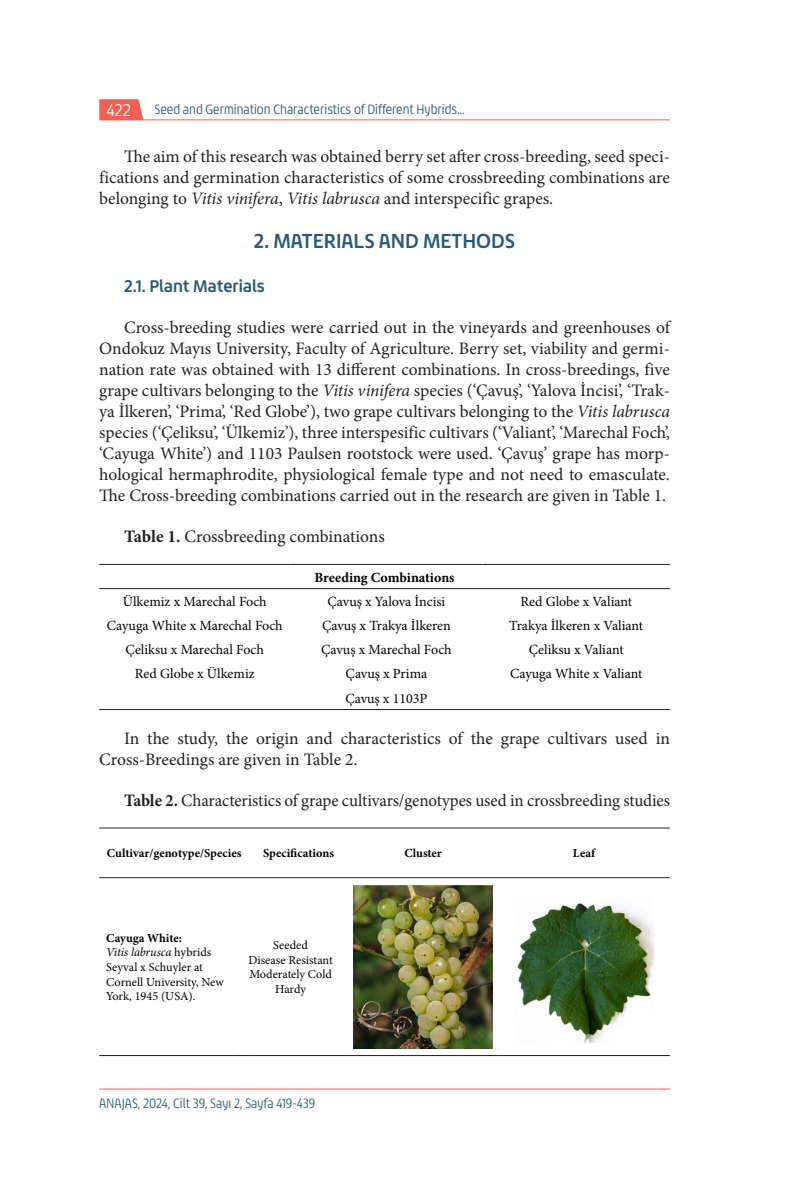
<style>
.page{position:relative;width:794px;height:1191px;background:#fff}
.page>*{position:absolute;margin:0;border:0;box-sizing:border-box;transform-origin:0 0}
.SYFA_ICI_BASLIK{font:21px "Chypre Nor Bol";color:#285b77}
.ANA_METİN{font:17.5px/21px "Minion Pro";letter-spacing:-.005em;color:#231f20;text-align:justify}
.ARA_BASLIK{font:17.5px "Chypre Nor Bol";color:#285b77}
.t1{font:17.5px "Chypre Nor Boo";color:#fff}
.Table_Paragraph{font:14px "Minion Pro";color:#000}
.t2{font:14px "Chypre Con Boo";color:#285b77}
.Table_Paragraph-2{font:700 14px "Minion Pro";letter-spacing:-.005em;color:#000}
.Table_Paragraph-3{font:12.25px/14.7px "Minion Pro";color:#000}
.Table_Paragraph-4{font:700 12.25px "Minion Pro";color:#000}
.s1{font-style:italic}
.s2{font-weight:700}
</style>
<div class="page">
<svg style="left:99px;top:99px;width:44px;height:21px"></svg>
<hr style="left:99px;top:120px;width:571px;height:1px;background:#f16153">
<hr style="left:99px;top:1088px;width:571px;height:1px;background:#f16153">
<hr style="left:99px;top:588px;width:191px;height:1px;background:#231f20">
<hr style="left:290px;top:588px;width:192px;height:1px;background:#231f20">
<hr style="left:482px;top:588px;width:188px;height:1px;background:#231f20">
<hr style="left:99px;top:564px;width:191px;height:1px;background:#231f20">
<hr style="left:290px;top:564px;width:192px;height:1px;background:#231f20">
<hr style="left:482px;top:564px;width:188px;height:1px;background:#231f20">
<hr style="left:99px;top:709px;width:191px;height:1px;background:#231f20">
<hr style="left:290px;top:709px;width:192px;height:1px;background:#231f20">
<hr style="left:482px;top:709px;width:188px;height:1px;background:#231f20">
<svg style="left:233px;top:1055px;width:16px;height:1px"></svg>
<hr style="left:249px;top:1055px;width:99px;height:1px;background:#231f20">
<hr style="left:99px;top:1055px;width:134px;height:1px;background:#231f20">
<hr style="left:348px;top:1055px;width:150px;height:1px;background:#231f20">
<hr style="left:498px;top:1055px;width:172px;height:1px;background:#231f20">
<hr style="left:99px;top:827px;width:134px;height:1px;background:#231f20">
<svg style="left:233px;top:827px;width:16px;height:1px"></svg>
<hr style="left:249px;top:827px;width:99px;height:1px;background:#231f20">
<hr style="left:348px;top:827px;width:150px;height:1px;background:#231f20">
<hr style="left:498px;top:827px;width:172px;height:1px;background:#231f20">
<hr style="left:99px;top:877px;width:134px;height:1px;background:#231f20">
<svg style="left:233px;top:877px;width:16px;height:1px"></svg>
<hr style="left:249px;top:877px;width:99px;height:1px;background:#231f20">
<hr style="left:348px;top:877px;width:150px;height:1px;background:#231f20">
<hr style="left:498px;top:877px;width:172px;height:1px;background:#231f20">
<img style="left:354px;top:885px;width:138px;height:163px">
<img style="left:517px;top:903px;width:136px;height:139px">
<p class="t1" style="left:106px;top:100px;width:26px">422</p>
<p class="t2" style="left:155px;top:101px;width:311px">Seed and Germination Characteristics of Different Hybrids...</p>
<p class="ANA_METİN" style="left:99px;top:146px;width:572px;text-indent:25px">The aim of this research was obtained berry set after cross-breeding, seed speci&shy;fications and germination characteristics of some crossbreeding combinations are belonging to <span class="s1">Vitis vinifera</span>, <span class="s1">Vitis labrusca</span> and interspecific grapes.</p>
<p class="SYFA_ICI_BASLIK" style="left:254px;top:229px;width:263px">2. MATERIALS AND METHODS</p>
<p class="ARA_BASLIK" style="left:124px;top:276px;width:142px">2.1. Plant Materials</p>
<p class="ANA_METİN" style="left:99px;top:317px;width:572px;text-indent:25px">Cross-breeding studies were carried out in the vineyards and greenhouses of Ondokuz Mayıs University, Faculty of Agriculture. Berry set, viability and germi&shy;nation rate was obtained with 13 different combinations. In cross-breedings, five grape cultivars belonging to the <span class="s1">Vitis vinifera</span> species (‘Çavuş’, ‘Yalova İncisi’, ‘Trak&shy;ya İlkeren’, ‘Prima’, ‘Red Globe’), two grape cultivars belonging to the <span class="s1">Vitis labrusca </span>species (‘Çeliksu’, ‘Ülkemiz’), three interspesific cultivars (‘Valiant’, ‘Marechal Foch’, ‘Cayuga White’) and 1103 Paulsen rootstock were used. ‘Çavuş’ grape has morp&shy;hological hermaphrodite, physiological female type and not need to emasculate.<br>The Cross-breeding combinations carried out in the research are given in Table 1.</p>
<p class="ANA_METİN" style="left:124px;top:526px;width:262px"><span class="s2">Table 1.</span> Crossbreeding combinations</p>
<p class="Table_Paragraph-2" style="left:314px;top:567px;width:142px">Breeding Combinations</p>
<p class="Table_Paragraph" style="left:123px;top:592px;width:145px">Ülkemiz x Marechal Foch</p>
<p class="Table_Paragraph" style="left:327px;top:592px;width:119px">Çavuş x Yalova İncisi</p>
<p class="Table_Paragraph" style="left:520px;top:592px;width:113px">Red Globe x Valiant</p>
<p class="Table_Paragraph" style="left:107px;top:616px;width:177px">Cayuga White x Marechal Foch</p>
<p class="Table_Paragraph" style="left:322px;top:616px;width:130px">Çavuş x Trakya İlkeren</p>
<p class="Table_Paragraph" style="left:509px;top:616px;width:135px">Trakya İlkeren x Valiant</p>
<p class="Table_Paragraph" style="left:126px;top:640px;width:140px">Çeliksu x Marechal Foch</p>
<p class="Table_Paragraph" style="left:321px;top:640px;width:132px">Çavuş x Marechal Foch</p>
<p class="Table_Paragraph" style="left:529px;top:640px;width:96px">Çeliksu x Valiant</p>
<p class="Table_Paragraph" style="left:135px;top:664px;width:121px">Red Globe x Ülkemiz</p>
<p class="Table_Paragraph" style="left:346px;top:664px;width:83px">Çavuş x Prima</p>
<p class="Table_Paragraph" style="left:510px;top:664px;width:134px">Cayuga White x Valiant</p>
<p class="Table_Paragraph" style="left:345px;top:688px;width:83px">Çavuş x 1103P</p>
<p class="ANA_METİN" style="left:99px;top:728px;width:572px;text-indent:25px">In the study, the origin and characteristics of the grape cultivars used in<br>Cross-Breedings are given in Table 2.</p>
<p class="ANA_METİN" style="left:124px;top:789px;width:547px"><span class="s2">Table 2.</span> Characteristics of grape cultivars/genotypes used in crossbreeding studies</p>
<p class="Table_Paragraph-4" style="left:107px;top:844px;width:136px">Cultivar/genotype/Species</p>
<p class="Table_Paragraph-4" style="left:263px;top:844px;width:72px">Specifications</p>
<p class="Table_Paragraph-4" style="left:404px;top:844px;width:39px">Cluster</p>
<p class="Table_Paragraph-4" style="left:573px;top:844px;width:24px">Leaf</p>
<p class="Table_Paragraph-3" style="left:106px;top:930px;width:119px"><span class="s2">Cayuga White:<br></span><span class="s1">Vitis labrusca</span> hybrids<br>Seyval x Schuyler at<br>Cornell University, New<br>York, 1945 (USA).</p>
<p class="Table_Paragraph-3" style="left:248px;top:937px;width:86px;text-align:center">Seeded<br>Disease Resistant<br>Moderately Cold<br>Hardy</p>
<p class="t2" style="left:99px;top:1095px;width:218px">ANAJAS, 2024, Cilt 39, Sayı 2, Sayfa 419-439</p>
</div>
